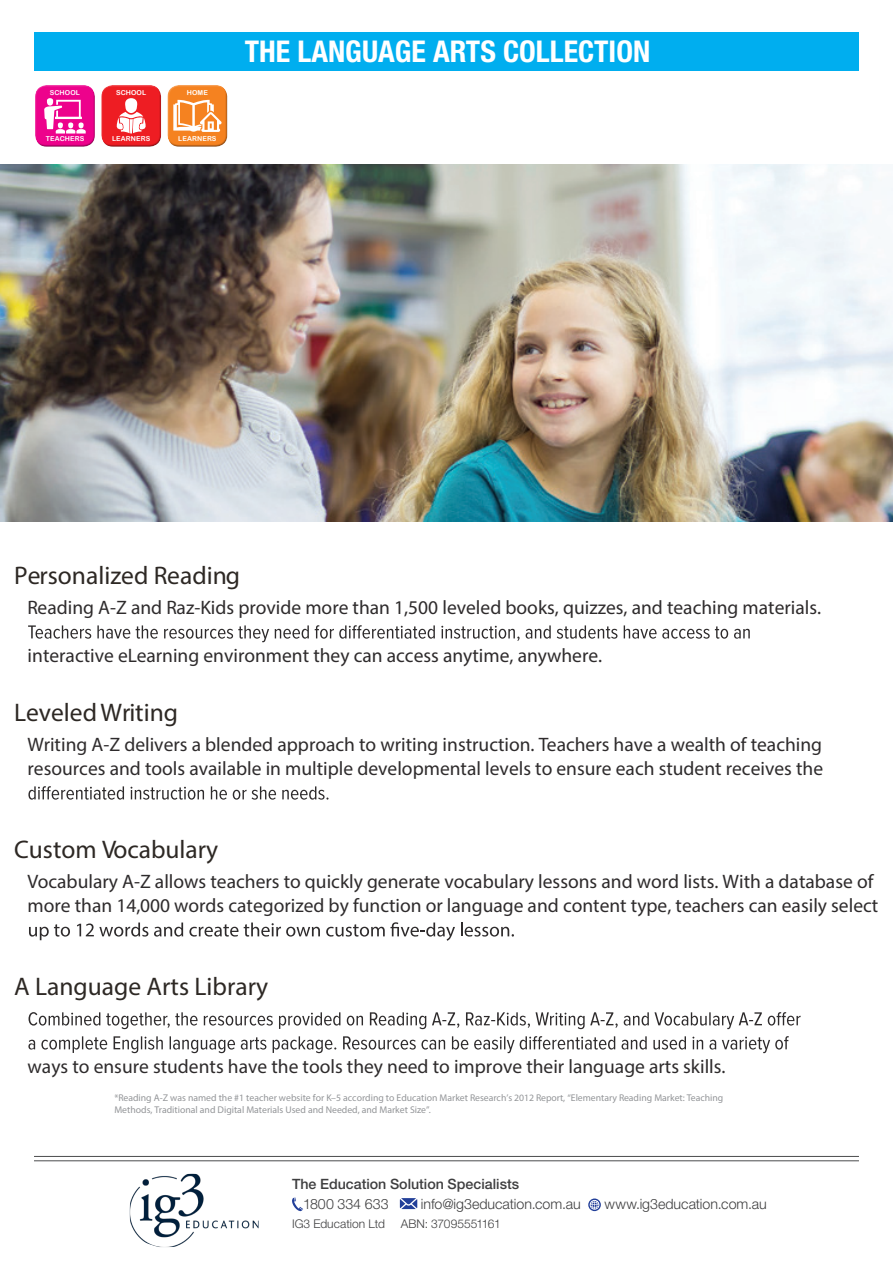
<style>
.page{position:relative;width:893px;height:1263px;background:#fff}
.page>*{position:absolute;margin:0;border:0;box-sizing:border-box;transform-origin:0 0}
._1_Main_heading{font:700 condensed 30px "Helvetica Neue LT Pro";color:#fff}
.t1{font:25.5px "Myriad Pro";color:#2d2824}
.t2{font:19.5px/24px "Myriad Pro";color:#2e2b2c}
._4_Body_txt{font:300 14.25px "Helvetica Neue LT Pro";color:#3e3e3f}
._4_Body_txt-2{font:500 14.25px "Helvetica Neue LT Pro";color:#3e3e3f}
._4_Body_txt-3{font:300 12px "Helvetica Neue LT Pro";color:#3e3e3f}
.t3{font:9.75px/11.7px "Myriad Pro";color:#939598}
._4_Body_txt-4{font:6.75px "Arial Rounded MT Bold";letter-spacing:.015em;color:#fff}
</style>
<div class="page">
<div style="left:34px;top:32px;width:825px;height:38px;background:#00aeef"></div>
<hr style="left:34px;top:1156px;width:825px;height:1px;background:#4b4c4d">
<hr style="left:34px;top:1160px;width:825px;height:1px;background:#4b4c4d">
<div style="left:34px;top:84px;width:62px;height:57px;background:#fff;opacity:.45"></div>
<div style="left:34px;top:88px;width:63px;height:61px;background:#231f20;opacity:.45"></div>
<svg style="left:44px;top:98px;width:42px;height:36px"></svg>
<div style="left:100px;top:84px;width:62px;height:57px;background:#fff;opacity:.45"></div>
<div style="left:100px;top:88px;width:63px;height:61px;background:#231f20;opacity:.45"></div>
<svg style="left:116px;top:98px;width:30px;height:36px"></svg>
<div style="left:166px;top:84px;width:62px;height:57px;background:#fff;opacity:.45"></div>
<div style="left:167px;top:88px;width:62px;height:61px;background:#231f20;opacity:.45"></div>
<svg style="left:173px;top:100px;width:49px;height:32px"></svg>
<svg style="left:28px;top:625px;width:722px;height:17px"></svg>
<svg style="left:28px;top:786px;width:301px;height:14px"></svg>
<svg style="left:29px;top:924px;width:41px;height:16px"></svg>
<svg style="left:77px;top:922px;width:71px;height:14px"></svg>
<svg style="left:154px;top:922px;width:29px;height:14px"></svg>
<svg style="left:189px;top:924px;width:49px;height:12px"></svg>
<svg style="left:244px;top:922px;width:76px;height:14px"></svg>
<svg style="left:326px;top:922px;width:129px;height:19px"></svg>
<svg style="left:461px;top:922px;width:53px;height:14px"></svg>
<svg style="left:29px;top:1012px;width:772px;height:17px"></svg>
<svg style="left:28px;top:1036px;width:761px;height:17px"></svg>
<img style="left:0;top:164px;width:893px;height:357px">
<svg style="left:292px;top:1197px;width:11px;height:15px"></svg>
<svg style="left:400px;top:1198px;width:17px;height:11px"></svg>
<svg style="left:588px;top:1198px;width:13px;height:13px"></svg>
<img style="left:130px;top:1174px;width:129px;height:73px">
<p class="_4_Body_txt-4" style="left:50px;top:88px;width:32px">SCHOOL</p>
<p class="_4_Body_txt-4" style="left:46px;top:135px;width:40px">TEACHERS</p>
<p class="_4_Body_txt-4" style="left:116px;top:88px;width:32px">SCHOOL</p>
<p class="_4_Body_txt-4" style="left:112px;top:135px;width:40px">LEARNERS</p>
<p class="_4_Body_txt-4" style="left:187px;top:88px;width:23px">HOME</p>
<p class="_4_Body_txt-4" style="left:178px;top:135px;width:40px">LEARNERS</p>
<p class="_1_Main_heading" style="left:245px;top:33px;width:407px">THE LANGUAGE ARTS COLLECTION</p>
<h2 class="t1" style="left:14px;top:559px;width:227px">Personalized Reading</h2>
<p class="t2" style="left:28px;top:596px;width:795px">Reading A-Z and Raz-Kids provide more than 1,500 leveled books, quizzes, and teaching materials.</p>
<p class="t2" style="left:28px;top:644px;width:576px">interactive eLearning environment they can access anytime, anywhere.</p>
<h2 class="t1" style="left:14px;top:696px;width:165px">Leveled Writing</h2>
<p class="t2" style="left:28px;top:732px;width:797px">Writing A-Z delivers a blended approach to writing instruction. Teachers have a wealth of teaching resources and tools available in multiple developmental levels to ensure each student receives the</p>
<h2 class="t1" style="left:14px;top:833px;width:206px">Custom Vocabulary</h2>
<p class="t2" style="left:28px;top:869px;width:852px">Vocabulary A-Z allows teachers to quickly generate vocabulary lessons and word lists. With a database of more than 14,000 words categorized by function or language and content type, teachers can easily select</p>
<h2 class="t1" style="left:14px;top:970px;width:256px">A Language Arts Library</h2>
<p class="t2" style="left:28px;top:1054px;width:699px">ways to ensure students have the tools they need to improve their language arts skills.</p>
<p class="t3" style="left:114px;top:1092px;width:610px">*Reading A-Z was named the #1 teacher website for K–5 according to Education Market Research’s 2012 Report, “Elementary Reading Market: Teaching<br>Methods, Traditional and Digital Materials Used and Needed, and Market Size”.</p>
<p class="_4_Body_txt-2" style="left:292px;top:1175px;width:229px">The Education Solution Specialists</p>
<p class="_4_Body_txt" style="left:303px;top:1195px;width:87px">1800 334 633</p>
<p class="_4_Body_txt" style="left:421px;top:1195px;width:161px">info@ig3education.com.au</p>
<p class="_4_Body_txt" style="left:604px;top:1195px;width:164px">www.ig3education.com.au</p>
<p class="_4_Body_txt-3" style="left:292px;top:1217px;width:94px">IG3 Education Ltd</p>
<p class="_4_Body_txt-3" style="left:401px;top:1217px;width:101px">ABN: 37095551161</p>
</div>
